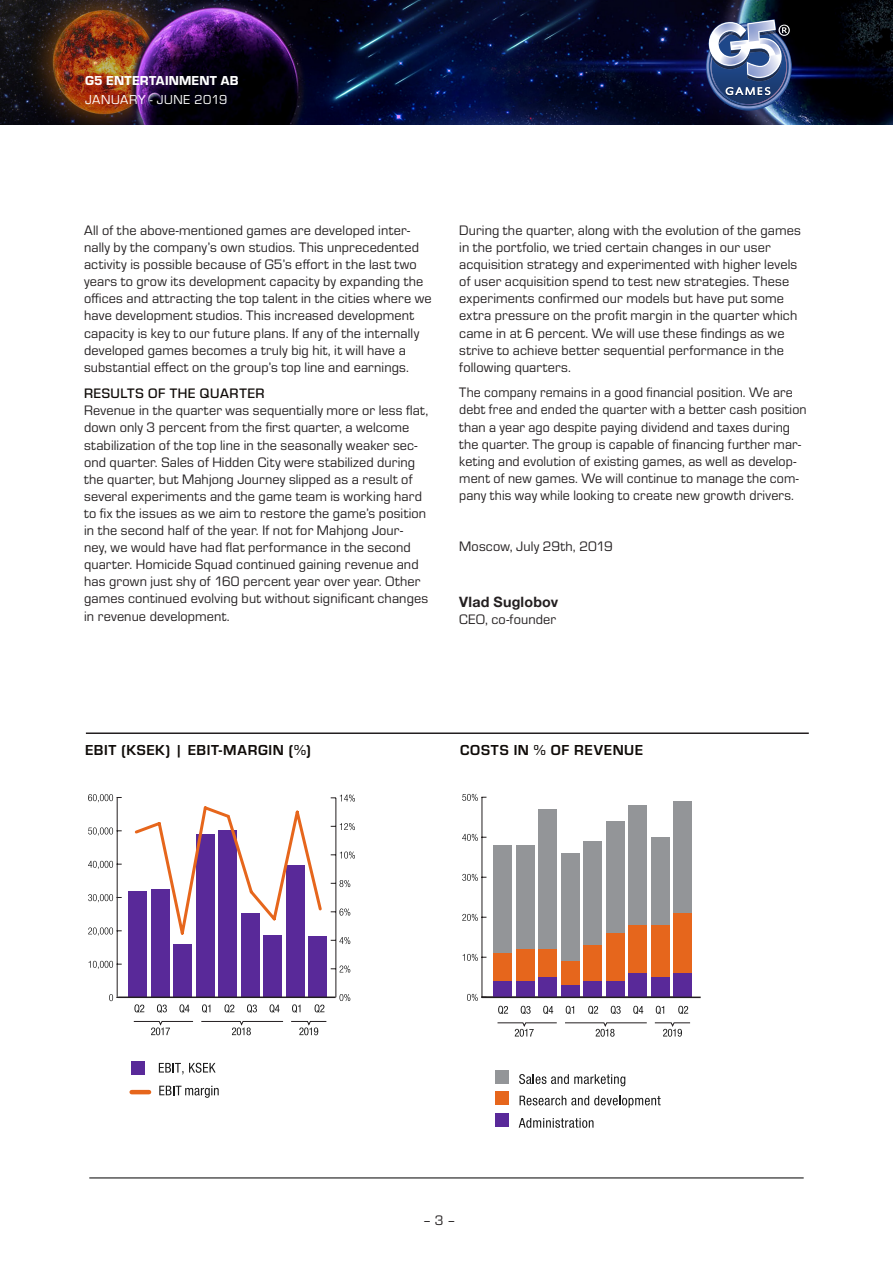
<style>
.page{position:relative;width:893px;height:1263px;background:#fff}
.page>*{position:absolute;margin:0;border:0;box-sizing:border-box;transform-origin:0 0}
.grafrubbe{font:700 15px "Eurostile";letter-spacing:.04em;color:#0f0b08}
.brödtext{font:14.25px/17.1px "Eurostile";letter-spacing:.01em;color:#231f20}
.rubbe3{font:500 14.25px "Eurostile";letter-spacing:.035em;color:#0f0b08}
.t1{font:13.5px "Eurostile Hea";letter-spacing:.015em;color:#fff}
.t2{font:13.5px "Eurostile";letter-spacing:.035em;color:#fff}
.s1{font-family:"Helvetica Neue";font-weight:700}
</style>
<div class="page">
<img style="left:0;top:0;width:893px;height:124px">
<hr style="left:89px;top:1178px;width:715px;height:1px;background:#000">
<img style="left:706px;top:19px;width:85px;height:90px">
<hr style="left:86px;top:732px;width:723px;height:2px;background:#231f20">
<svg style="left:159px;top:1063px;width:57px;height:11px"></svg>
<svg style="left:159px;top:1086px;width:60px;height:12px"></svg>
<div style="left:131px;top:1061px;width:13px;height:13px;background:#592999"></div>
<hr style="left:132px;top:1090px;width:17px;height:4px;background:#e6661c">
<hr style="left:117px;top:797px;width:1px;height:200px;background:#231f20">
<svg style="left:109px;top:994px;width:13px;height:7px"></svg>
<svg style="left:88px;top:961px;width:34px;height:8px"></svg>
<svg style="left:88px;top:927px;width:34px;height:9px"></svg>
<svg style="left:88px;top:894px;width:34px;height:8px"></svg>
<svg style="left:88px;top:861px;width:34px;height:8px"></svg>
<svg style="left:88px;top:827px;width:34px;height:9px"></svg>
<svg style="left:88px;top:794px;width:34px;height:8px"></svg>
<div style="left:129px;top:890px;width:18px;height:107px;background:#592999"></div>
<div style="left:151px;top:889px;width:18px;height:108px;background:#592999"></div>
<div style="left:174px;top:944px;width:18px;height:53px;background:#592999"></div>
<div style="left:196px;top:834px;width:18px;height:163px;background:#592999"></div>
<div style="left:219px;top:830px;width:18px;height:167px;background:#592999"></div>
<div style="left:241px;top:913px;width:18px;height:84px;background:#592999"></div>
<div style="left:264px;top:935px;width:18px;height:62px;background:#592999"></div>
<div style="left:286px;top:865px;width:18px;height:132px;background:#592999"></div>
<div style="left:309px;top:936px;width:18px;height:61px;background:#592999"></div>
<hr style="left:118px;top:996px;width:218px;height:2px;background:#231f20">
<svg style="left:339px;top:994px;width:11px;height:7px"></svg>
<hr style="left:336px;top:798px;width:1px;height:199px;background:#231f20">
<svg style="left:331px;top:965px;width:19px;height:7px"></svg>
<svg style="left:331px;top:937px;width:19px;height:7px"></svg>
<svg style="left:331px;top:908px;width:19px;height:7px"></svg>
<svg style="left:331px;top:880px;width:19px;height:7px"></svg>
<svg style="left:331px;top:851px;width:24px;height:7px"></svg>
<svg style="left:331px;top:823px;width:24px;height:7px"></svg>
<svg style="left:331px;top:794px;width:24px;height:7px"></svg>
<svg style="left:132px;top:806px;width:190px;height:131px"></svg>
<svg style="left:134px;top:1004px;width:10px;height:9px"></svg>
<svg style="left:157px;top:1004px;width:10px;height:9px"></svg>
<svg style="left:179px;top:1004px;width:10px;height:9px"></svg>
<svg style="left:202px;top:1004px;width:8px;height:9px"></svg>
<svg style="left:224px;top:1004px;width:10px;height:9px"></svg>
<svg style="left:247px;top:1004px;width:10px;height:9px"></svg>
<svg style="left:270px;top:1004px;width:10px;height:9px"></svg>
<svg style="left:292px;top:1004px;width:8px;height:9px"></svg>
<svg style="left:315px;top:1004px;width:9px;height:9px"></svg>
<svg style="left:133px;top:1021px;width:194px;height:14px"></svg>
<div style="left:495px;top:1113px;width:13px;height:14px;background:#592999"></div>
<svg style="left:519px;top:1118px;width:74px;height:10px"></svg>
<div style="left:495px;top:1091px;width:13px;height:14px;background:#e6661c"></div>
<svg style="left:520px;top:1095px;width:141px;height:13px"></svg>
<svg style="left:519px;top:1074px;width:106px;height:12px"></svg>
<div style="left:495px;top:1070px;width:13px;height:13px;background:#939598"></div>
<hr style="left:482px;top:797px;width:1px;height:200px;background:#231f20">
<svg style="left:467px;top:994px;width:19px;height:7px"></svg>
<svg style="left:463px;top:954px;width:23px;height:7px"></svg>
<svg style="left:462px;top:914px;width:24px;height:7px"></svg>
<svg style="left:462px;top:874px;width:24px;height:7px"></svg>
<svg style="left:462px;top:834px;width:24px;height:7px"></svg>
<svg style="left:462px;top:794px;width:24px;height:7px"></svg>
<div style="left:494px;top:845px;width:18px;height:108px;background:#939598"></div>
<div style="left:516px;top:845px;width:18px;height:104px;background:#939598"></div>
<div style="left:539px;top:809px;width:18px;height:140px;background:#939598"></div>
<div style="left:561px;top:853px;width:18px;height:108px;background:#939598"></div>
<div style="left:584px;top:841px;width:18px;height:104px;background:#939598"></div>
<div style="left:606px;top:821px;width:18px;height:112px;background:#939598"></div>
<div style="left:629px;top:805px;width:18px;height:120px;background:#939598"></div>
<div style="left:651px;top:837px;width:18px;height:88px;background:#939598"></div>
<div style="left:674px;top:801px;width:18px;height:112px;background:#939598"></div>
<div style="left:494px;top:953px;width:18px;height:28px;background:#e6661c"></div>
<div style="left:516px;top:949px;width:18px;height:32px;background:#e6661c"></div>
<div style="left:539px;top:949px;width:18px;height:28px;background:#e6661c"></div>
<div style="left:561px;top:961px;width:18px;height:24px;background:#e6661c"></div>
<div style="left:584px;top:945px;width:18px;height:36px;background:#e6661c"></div>
<div style="left:606px;top:933px;width:18px;height:48px;background:#e6661c"></div>
<div style="left:629px;top:925px;width:18px;height:48px;background:#e6661c"></div>
<div style="left:651px;top:925px;width:18px;height:52px;background:#e6661c"></div>
<div style="left:674px;top:913px;width:18px;height:60px;background:#e6661c"></div>
<div style="left:494px;top:981px;width:18px;height:16px;background:#592999"></div>
<div style="left:516px;top:981px;width:18px;height:16px;background:#592999"></div>
<div style="left:539px;top:977px;width:18px;height:20px;background:#592999"></div>
<div style="left:561px;top:985px;width:18px;height:12px;background:#592999"></div>
<div style="left:584px;top:981px;width:18px;height:16px;background:#592999"></div>
<div style="left:606px;top:981px;width:18px;height:16px;background:#592999"></div>
<div style="left:629px;top:973px;width:18px;height:24px;background:#592999"></div>
<div style="left:651px;top:977px;width:18px;height:20px;background:#592999"></div>
<div style="left:674px;top:973px;width:18px;height:24px;background:#592999"></div>
<hr style="left:482px;top:996px;width:219px;height:2px;background:#231f20">
<svg style="left:498px;top:1006px;width:10px;height:8px"></svg>
<svg style="left:521px;top:1006px;width:10px;height:8px"></svg>
<svg style="left:543px;top:1006px;width:10px;height:8px"></svg>
<svg style="left:566px;top:1006px;width:8px;height:8px"></svg>
<svg style="left:588px;top:1006px;width:10px;height:8px"></svg>
<svg style="left:611px;top:1006px;width:10px;height:8px"></svg>
<svg style="left:633px;top:1006px;width:10px;height:8px"></svg>
<svg style="left:656px;top:1006px;width:8px;height:8px"></svg>
<svg style="left:678px;top:1006px;width:10px;height:8px"></svg>
<svg style="left:497px;top:1022px;width:194px;height:15px"></svg>
<p class="t1" style="left:85px;top:71px;width:155px">G5 ENTERTAINMENT AB</p>
<p class="t2" style="left:85px;top:90px;width:144px">JANUARY - JUNE 2019</p>
<p class="brödtext" style="left:84px;top:221px;width:349px">All of the above-mentioned games are developed inter&shy;nally by the company’s own studios. This unprecedented activity is possible because of G5’s effort in the last two years to grow its development capacity by expanding the offices and attracting the top talent in the cities where we have development studios. This increased development capacity is key to our future plans. If any of the internally developed games becomes a truly big hit, it will have a substantial effect on the group’s top line and earnings.</p>
<p class="rubbe3" style="left:84px;top:384px;width:182px">RESULTS OF THE QUARTER</p>
<p class="brödtext" style="left:84px;top:401px;width:346px">Revenue in the quarter was sequentially more or less flat, down only 3 percent from the first quarter, a welcome stabilization of the top line in the seasonally weaker sec&shy;ond quarter. Sales of Hidden City were stabilized during the quarter, but Mahjong Journey slipped as a result of several experiments and the game team is working hard to fix the issues as we aim to restore the game’s position in the second half of the year. If not for Mahjong Jour&shy;ney, we would have had flat performance in the second quarter. Homicide Squad continued gaining revenue and has grown just shy of 160 percent year over year. Other games continued evolving but without significant changes in revenue development.</p>
<p class="brödtext" style="left:459px;top:221px;width:343px">During the quarter, along with the evolution of the games in the portfolio, we tried certain changes in our user acquisition strategy and experimented with higher levels of user acquisition spend to test new strategies. These experiments confirmed our models but have put some extra pressure on the profit margin in the quarter which came in at 6 percent. We will use these findings as we strive to achieve better sequential performance in the following quarters.</p>
<p class="brödtext" style="left:459px;top:383px;width:349px">The company remains in a good financial position. We are debt free and ended the quarter with a better cash position than a year ago despite paying dividend and taxes during the quarter. The group is capable of financing further mar&shy;keting and evolution of existing games, as well as develop&shy;ment of new games. We will continue to manage the com&shy;pany this way while looking to create new growth drivers.</p>
<p class="brödtext" style="left:459px;top:537px;width:155px">Moscow, July 29th, 2019</p>
<p class="brödtext" style="left:459px;top:593px;width:101px"><span class="s1">Vlad Suglobov<br></span>CEO, co-founder</p>
<p class="grafrubbe" style="left:85px;top:739px;width:227px">EBIT (KSEK) | EBIT-MARGIN (%)</p>
<p class="grafrubbe" style="left:460px;top:739px;width:185px">COSTS IN % OF REVENUE</p>
<p class="brödtext" style="left:423px;top:1211px;width:35px">– 3 –</p>
</div>
